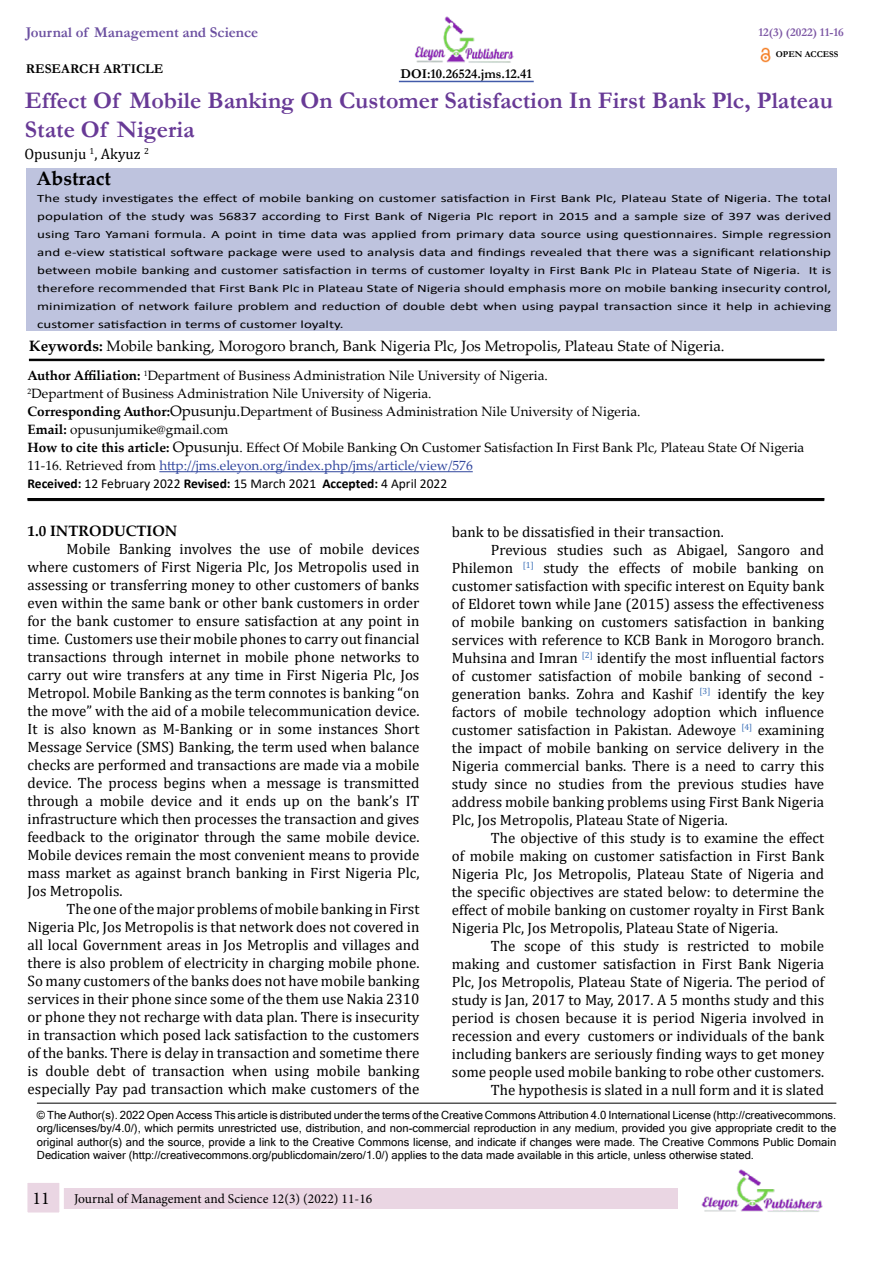
<style>
.page{position:relative;width:893px;height:1263px;background:#fff}
.page>*{position:absolute;margin:0;border:0;box-sizing:border-box;transform-origin:0 0}
.t1{font:700 24px/28.8px "Garamond";color:#683a96}
.t2{font:700 19.5px "Palatino Linotype";color:#000}
.t3{font:18px "Minion Pro";color:#000}
.t4{font:15px/18px "Cambria";color:#000;text-align:justify}
.t5{font:15px "Palatino Linotype";color:#000}
.t6{font:700 15px "Garamond";color:#6b4fa0}
.t7{font:700 15px "Palatino Linotype";color:#000}
.t8{font:13.5px/18px "Palatino Linotype";color:#000}
.t9{font:13.5px "Calibri";color:#000}
.t10{font:13.5px "Minion Pro";color:#000}
.t11{font:700 13.5px "Garamond";color:#000}
.t12{font:700 12px "Garamond";color:#7d58a5}
.t13{font:11.25px/18px "Calibri";color:#000;text-align:justify;scale:1.33 1}
.t14{font:11.25px/13.5px "Microsoft Sans Serif";color:#000;text-align:justify}
.t15{font:700 9px "Garamond";color:#000}
.s1{font-weight:700}
.s2{font-size:15px}
.s3{color:#31469d}
</style>
<div class="page">
<img style="left:701px;top:1170px;width:122px;height:42px">
<div style="left:58px;top:1188px;width:620px;height:20px;background:#ead6e3"></div>
<div style="left:23px;top:1178px;width:41px;height:39px;background:#ead6e3;border:4px solid #fff"></div>
<div style="left:26px;top:168px;width:810px;height:163px;background:#bec3de"></div>
<hr style="left:159px;top:471px;width:314px;height:1px;background:#31469d">
<hr style="left:29px;top:359px;width:795px;height:1px;background:#000">
<hr style="left:29px;top:360px;width:795px;height:1px;background:#000">
<hr style="left:28px;top:498px;width:796px;height:1px;background:#000">
<hr style="left:28px;top:500px;width:796px;height:1px;background:#000">
<hr style="left:28px;top:499px;width:796px;height:1px;background:#000">
<hr style="left:399px;top:81px;width:135px;height:1px;background:#425aa9">
<img style="left:760px;top:47px;width:11px;height:16px">
<hr style="left:37px;top:1103px;width:799px;height:1px;background:#000">
<img style="left:414px;top:16px;width:100px;height:47px">
<p class="t6" style="left:26px;top:22px;width:234px">Journal of Management and Science</p>
<p class="t11" style="left:26px;top:60px;width:139px">RESEARCH ARTICLE</p>
<h1 class="t1" style="left:25px;top:86px;width:809px">Effect Of Mobile Banking On Customer Satisfaction In First Bank Plc, Plateau<br>State Of Nigeria</h1>
<p class="t12" style="left:758px;top:24px;width:87px">12(3) (2022) 11-16</p>
<p class="t15" style="left:776px;top:48px;width:64px">OPEN ACCESS</p>
<p class="t11" style="left:400px;top:64px;width:133px">DOI:10.26524.jms.12.41</p>
<p class="t4" style="left:24px;top:145px;width:126px">Opusunju <sup>1</sup>, Akyuz <sup>2</sup></p>
<h2 class="t2" style="left:36px;top:165px;width:76px">Abstract</h2>
<p class="t13" style="left:37px;top:189px;width:598px">The study investigates the effect of mobile banking on customer satisfaction in First Bank Plc, Plateau State of Nigeria. The total population of the study was 56837 according to First Bank of Nigeria Plc report in 2015 and a sample size of 397 was derived using Taro Yamani formula. A point in time data was applied from primary data source using questionnaires. Simple regression and e-view statistical software package were used to analysis data and findings revealed that there was a significant relationship between mobile banking and customer satisfaction in terms of customer loyalty in First Bank Plc in Plateau State of Nigeria. It is therefore recommended that First Bank Plc in Plateau State of Nigeria should emphasis more on mobile banking insecurity control, minimization of network failure problem and reduction of double debt when using paypal transaction since it help in achieving customer satisfaction in terms of customer loyalty.</p>
<p class="t5" style="left:29px;top:335px;width:697px"><span class="s1">Keywords:</span> Mobile banking, Morogoro branch, Bank Nigeria Plc, Jos Metropolis, Plateau State of Nigeria.</p>
<p class="t8" style="left:27px;top:366px;width:778px"><span class="s1">Author Affiliation:</span> <sup>1</sup>Department of Business Administration Nile University of Nigeria.<br><sup>2</sup>Department of Business Administration Nile University of Nigeria.<br><span class="s1">Corresponding Author:</span><span class="s2">Opusunju.</span>Department of Business Administration Nile University of Nigeria.<br><span class="s1">Email:</span> opusunjumike@gmail.com<br><span class="s1">How to cite this article:</span> <span class="s2">Opusunju</span>. Effect Of Mobile Banking On Customer Satisfaction In First Bank Plc, Plateau State Of Nigeria 11-16. Retrieved from <span class="s3">http://jms.eleyon.org/index.php/jms/article/view/576</span></p>
<p class="t9" style="left:27px;top:474px;width:421px"><span class="s1">Received:</span> 12 February 2022 <span class="s1">Revised:</span> 15 March 2021 <span class="s1">Accepted:</span> 4 April 2022</p>
<p class="t7" style="left:28px;top:520px;width:151px">1.0 INTRODUCTION</p>
<p class="t4" style="left:28px;top:540px;width:393px;text-indent:39px">Mobile Banking involves the use of mobile devices where customers of First Nigeria Plc, Jos Metropolis used in assessing or transferring money to other customers of banks even within the same bank or other bank customers in order for the bank customer to ensure satisfaction at any point in time. Customers use their mobile phones to carry out financial transactions through internet in mobile phone networks to carry out wire transfers at any time in First Nigeria Plc, Jos Metropol. Mobile Banking as the term connotes is banking “on the move” with the aid of a mobile telecommunication device.<br>It is also known as M-Banking or in some instances Short Message Service (SMS) Banking, the term used when balance checks are performed and transactions are made via a mobile device. The process begins when a message is transmitted through a mobile device and it ends up on the bank’s IT infrastructure which then processes the transaction and gives feedback to the originator through the same mobile device.<br>Mobile devices remain the most convenient means to provide mass market as against branch banking in First Nigeria Plc, Jos Metropolis.</p>
<p class="t4" style="left:28px;top:900px;width:393px;text-indent:39px">The one of the major problems of mobile banking in First Nigeria Plc, Jos Metropolis is that network does not covered in all local Government areas in Jos Metroplis and villages and there is also problem of electricity in charging mobile phone.<br>So many customers of the banks does not have mobile banking services in their phone since some of the them use Nakia 2310 or phone they not recharge with data plan. There is insecurity in transaction which posed lack satisfaction to the customers of the banks. There is delay in transaction and sometime there is double debt of transaction when using mobile banking especially Pay pad transaction which make customers of the</p>
<p class="t14" style="left:37px;top:1108px;width:801px">© The Author(s). 2022 Open Access This article is distributed under the terms of the Creative Commons Attribution 4.0 International License (http://creativecommons. org/licenses/by/4.0/), which permits unrestricted use, distribution, and non-commercial reproduction in any medium, provided you give appropriate credit to the original author(s) and the source, provide a link to the Creative Commons license, and indicate if changes were made. The Creative Commons Public Domain Dedication waiver (http://creativecommons.org/publicdomain/zero/1.0/) applies to the data made available in this article, unless otherwise stated.</p>
<p class="t4" style="left:452px;top:523px;width:274px">bank to be dissatisfied in their transaction.</p>
<p class="t4" style="left:491px;top:541px;width:335px">Previous studies such as Abigael, Sangoro and</p>
<p class="t4" style="left:452px;top:559px;width:374px">Philemon <sup>[1]</sup> study the effects of mobile banking on</p>
<p class="t4" style="left:452px;top:577px;width:374px">customer satisfaction with specific interest on Equity bank</p>
<p class="t4" style="left:452px;top:595px;width:374px">of Eldoret town while Jane (2015) assess the effectiveness</p>
<p class="t4" style="left:452px;top:613px;width:374px">of mobile banking on customers satisfaction in banking</p>
<p class="t4" style="left:452px;top:631px;width:374px">services with reference to KCB Bank in Morogoro branch.</p>
<p class="t4" style="left:452px;top:649px;width:374px">Muhsina and Imran <sup>[2]</sup> identify the most influential factors</p>
<p class="t4" style="left:452px;top:667px;width:374px">of customer satisfaction of mobile banking of second -</p>
<p class="t4" style="left:452px;top:685px;width:374px">generation banks. Zohra and Kashif <sup>[3]</sup> identify the key</p>
<p class="t4" style="left:452px;top:703px;width:374px">factors of mobile technology adoption which influence</p>
<p class="t4" style="left:452px;top:721px;width:374px">customer satisfaction in Pakistan. Adewoye <sup>[4]</sup> examining</p>
<p class="t4" style="left:452px;top:739px;width:374px">the impact of mobile banking on service delivery in the</p>
<p class="t4" style="left:452px;top:757px;width:374px">Nigeria commercial banks. There is a need to carry this</p>
<p class="t4" style="left:452px;top:775px;width:374px">study since no studies from the previous studies have</p>
<p class="t4" style="left:452px;top:793px;width:374px">address mobile banking problems using First Bank Nigeria</p>
<p class="t4" style="left:452px;top:811px;width:278px">Plc, Jos Metropolis, Plateau State of Nigeria.</p>
<p class="t4" style="left:491px;top:829px;width:335px">The objective of this study is to examine the effect</p>
<p class="t4" style="left:452px;top:847px;width:374px">of mobile making on customer satisfaction in First Bank</p>
<p class="t4" style="left:452px;top:865px;width:374px">Nigeria Plc, Jos Metropolis, Plateau State of Nigeria and</p>
<p class="t4" style="left:452px;top:883px;width:374px">the specific objectives are stated below: to determine the</p>
<p class="t4" style="left:452px;top:901px;width:374px">effect of mobile banking on customer royalty in First Bank</p>
<p class="t4" style="left:452px;top:919px;width:328px">Nigeria Plc, Jos Metropolis, Plateau State of Nigeria.</p>
<p class="t4" style="left:491px;top:937px;width:335px">The scope of this study is restricted to mobile</p>
<p class="t4" style="left:452px;top:955px;width:374px">making and customer satisfaction in First Bank Nigeria</p>
<p class="t4" style="left:452px;top:973px;width:374px">Plc, Jos Metropolis, Plateau State of Nigeria. The period of</p>
<p class="t4" style="left:452px;top:991px;width:374px">study is Jan, 2017 to May, 2017. A 5 months study and this</p>
<p class="t4" style="left:452px;top:1009px;width:374px">period is chosen because it is period Nigeria involved in</p>
<p class="t4" style="left:452px;top:1027px;width:374px">recession and every customers or individuals of the bank</p>
<p class="t4" style="left:452px;top:1045px;width:374px">including bankers are seriously finding ways to get money</p>
<p class="t4" style="left:452px;top:1063px;width:374px">some people used mobile banking to robe other customers.</p>
<p class="t4" style="left:491px;top:1081px;width:335px">The hypothesis is slated in a null form and it is slated</p>
<p class="t3" style="left:32px;top:1186px;width:19px">11</p>
<p class="t10" style="left:74px;top:1190px;width:300px">Journal of Management and Science 12(3) (2022) 11-16</p>
</div>
